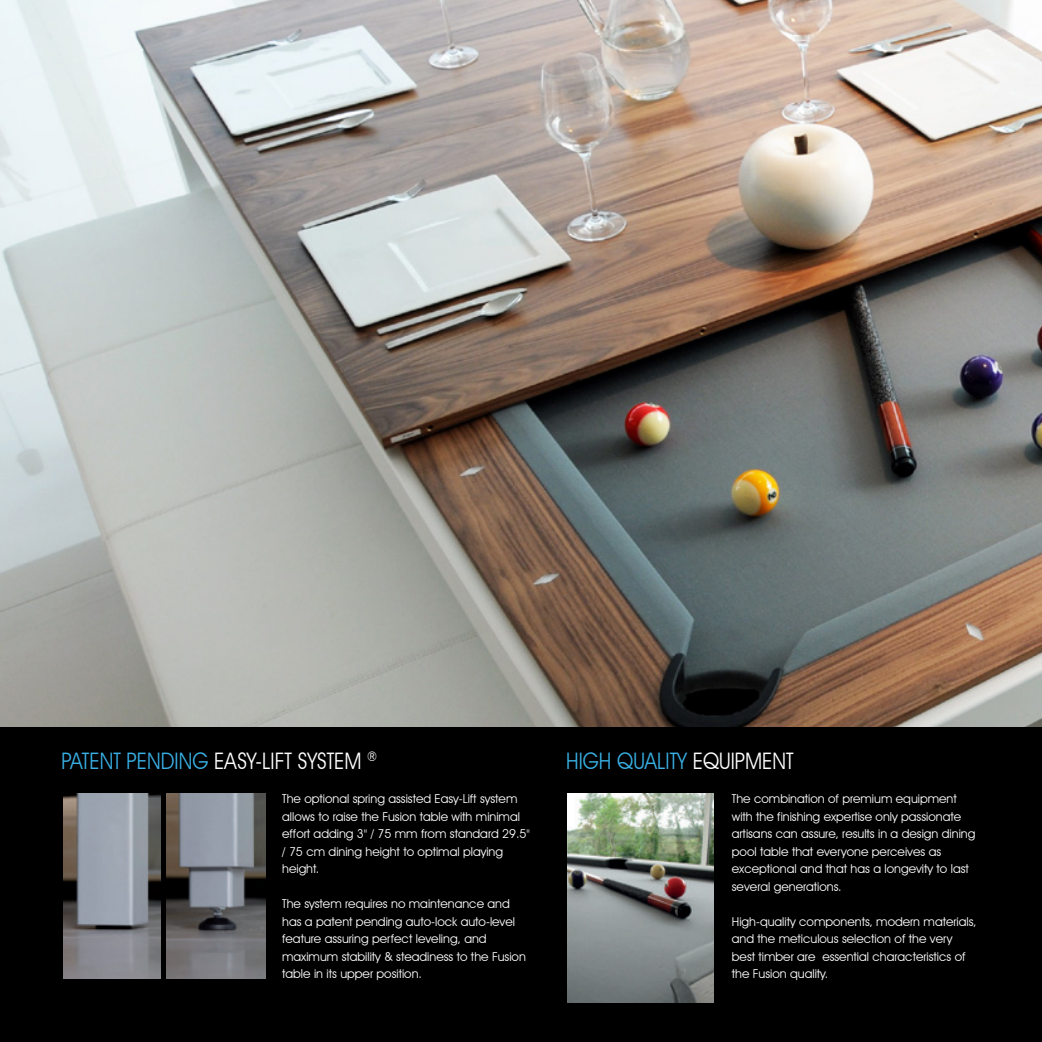
<style>
.page{position:relative;width:1042px;height:1042px;background:#fff}
.page>*{position:absolute;margin:0;border:0;box-sizing:border-box;transform-origin:0 0}
.t1{font:22.75px "Avant Garde IT Cby BT";color:#fff;scale:.9 1}
.t2{font:22.75px "Avant Garde IT Cby BT";color:#38b0e4;scale:.9 1}
.t3{font:12.25px/17.5px "Avant Garde IT Cby BT";color:#fff}
.s1{color:#38b0e4}
.s2{color:#fff}
</style>
<div class="page">
<img style="left:0;top:0;width:1042px;height:728px">
<div style="left:0;top:728px;width:1042px;height:314px;background:#000001"></div>
<img style="left:63px;top:794px;width:97px;height:185px">
<img style="left:166px;top:794px;width:99px;height:185px">
<img style="left:567px;top:794px;width:147px;height:208px">
<p class="t1" style="left:61px;top:747px;width:352px"><span class="s1">PATENT PENDING</span> EASY-LIFT SYSTEM <sup>®</sup></p>
<p class="t2" style="left:566px;top:747px;width:254px">HIGH QUALITY <span class="s2">EQUIPMENT</span></p>
<p class="t3" style="left:282px;top:790px;width:249px">The optional spring assisted Easy-Lift system allows to raise the Fusion table with minimal effort adding 3" / 75 mm from standard 29.5" / 75 cm dining height to optimal playing height.</p>
<p class="t3" style="left:282px;top:895px;width:245px">The system requires no maintenance and has a patent pending auto-lock auto-level feature assuring perfect leveling, and maximum stability &amp; steadiness to the Fusion table in its upper position.</p>
<p class="t3" style="left:732px;top:790px;width:245px">The combination of premium equipment with the finishing expertise only passionate artisans can assure, results in a design dining pool table that everyone perceives as exceptional and that has a longevity to last several generations.</p>
<p class="t3" style="left:732px;top:912px;width:246px">High-quality components, modern materials, and the meticulous selection of the very best timber are essential characteristics of the Fusion quality.</p>
</div>
